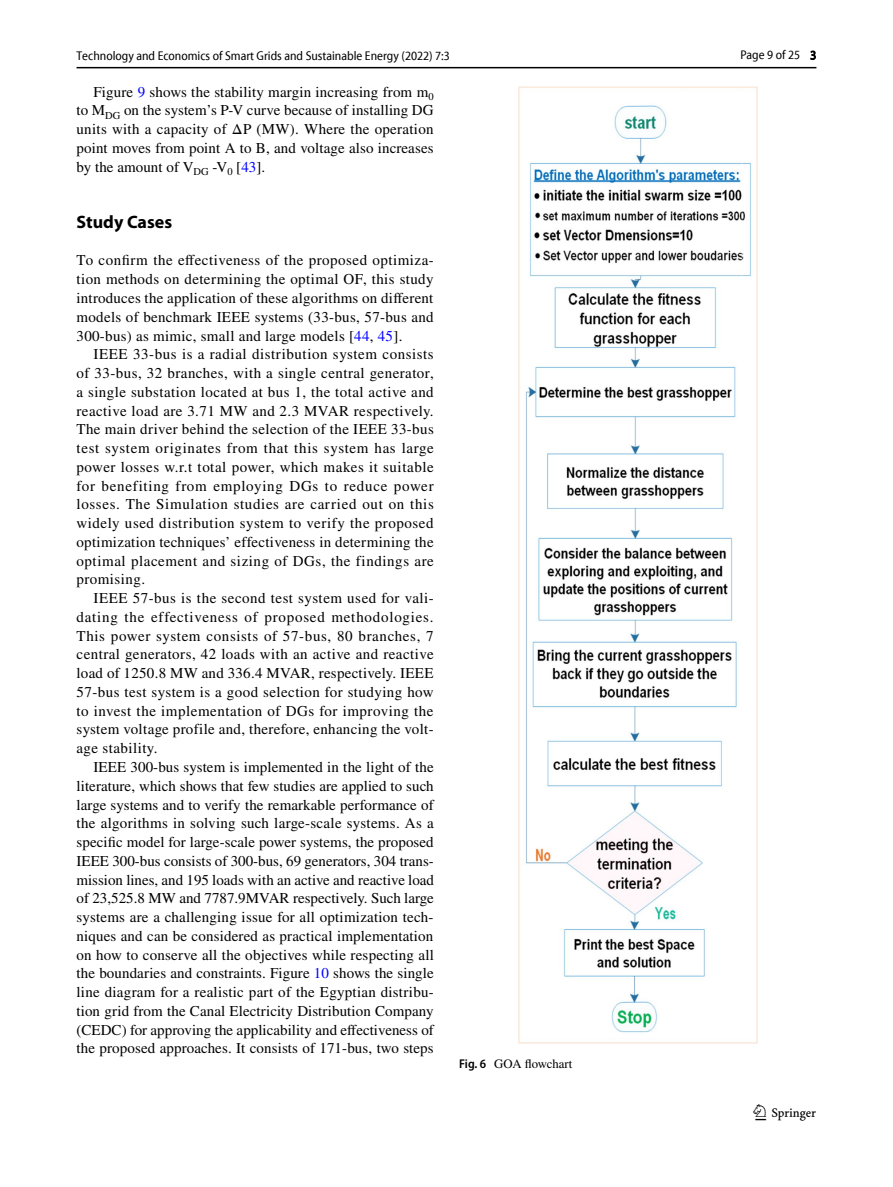
<style>
.page{position:relative;width:893px;height:1187px;background:#fff}
.page>*{position:absolute;margin:0;border:0;box-sizing:border-box;transform-origin:0 0}
.t1{font:22.5px "Springnew Regular 3";color:#000}
.t2{font:700 18px "Myriad Pro";color:#000}
.t3{font:15px/18.8px "STIX";letter-spacing:.02em;color:#000;text-align:justify}
.t4{font:semi-condensed 12.75px "Myriad Pro Unic";color:#000}
.t5{font:12.75px "STIX";letter-spacing:-.01em;color:#000}
.s1{color:#00f}
.s2{font-family:"Myriad Pro";font-weight:600;font-stretch:semi-condensed}
</style>
<div class="page">
<hr style="left:77px;top:67px;width:739px;height:1px;background:#000">
<img style="left:519px;top:87px;width:238px;height:956px">
<p class="t4" style="left:77px;top:51px;width:375px">Technology and Economics of Smart Grids and Sustainable Energy (2022) 7:3</p>
<p class="t4" style="left:740px;top:50px;width:77px">Page 9 of 25 3</p>
<p class="t3" style="left:77px;top:83px;width:359px;text-indent:17px">Figure <span class="s1">9</span> shows the stability margin increasing from m<sub>0 </sub>to M<sub>DG</sub> on the system’s P-V curve because of installing DG units with a capacity of ΔP (MW). Where the operation point moves from point A to B, and voltage also increases by the amount of V<sub>DG</sub> -V<sub>0</sub> [<span class="s1">43</span>].</p>
<p class="t2" style="left:77px;top:210px;width:97px">Study Cases</p>
<p class="t3" style="left:77px;top:252px;width:359px">To confirm the effectiveness of the proposed optimiza&shy;tion methods on determining the optimal OF, this study introduces the application of these algorithms on different models of benchmark IEEE systems (33-bus, 57-bus and 300-bus) as mimic, small and large models [<span class="s1">44</span>, <span class="s1">45</span>].</p>
<p class="t3" style="left:77px;top:346px;width:359px;text-indent:17px">IEEE 33-bus is a radial distribution system consists of 33-bus, 32 branches, with a single central generator, a single substation located at bus 1, the total active and reactive load are 3.71 MW and 2.3 MVAR respectively.<br>The main driver behind the selection of the IEEE 33-bus test system originates from that this system has large power losses w.r.t total power, which makes it suitable for benefiting from employing DGs to reduce power losses. The Simulation studies are carried out on this widely used distribution system to verify the proposed optimization techniques’ effectiveness in determining the optimal placement and sizing of DGs, the findings are promising.</p>
<p class="t3" style="left:77px;top:589px;width:359px;text-indent:17px">IEEE 57-bus is the second test system used for vali&shy;dating the effectiveness of proposed methodologies.<br>This power system consists of 57-bus, 80 branches, 7 central generators, 42 loads with an active and reactive load of 1250.8 MW and 336.4 MVAR, respectively. IEEE 57-bus test system is a good selection for studying how to invest the implementation of DGs for improving the system voltage profile and, therefore, enhancing the volt&shy;age stability.</p>
<p class="t3" style="left:77px;top:758px;width:359px;text-indent:17px">IEEE 300-bus system is implemented in the light of the literature, which shows that few studies are applied to such large systems and to verify the remarkable performance of the algorithms in solving such large-scale systems. As a specific model for large-scale power systems, the proposed IEEE 300-bus consists of 300-bus, 69 generators, 304 trans&shy;mission lines, and 195 loads with an active and reactive load of 23,525.8 MW and 7787.9MVAR respectively. Such large systems are a challenging issue for all optimization tech&shy;niques and can be considered as practical implementation on how to conserve all the objectives while respecting all the boundaries and constraints. Figure <span class="s1">10</span> shows the single line diagram for a realistic part of the Egyptian distribu&shy;tion grid from the Canal Electricity Distribution Company (CEDC) for approving the applicability and effectiveness of the proposed approaches. It consists of 171-bus, two steps</p>
<p class="t5" style="left:459px;top:1055px;width:115px"><span class="s2">Fig. 6</span> GOA flowchart</p>
<h1 class="t1" style="left:755px;top:1104px;width:62px">1 3</h1>
</div>
